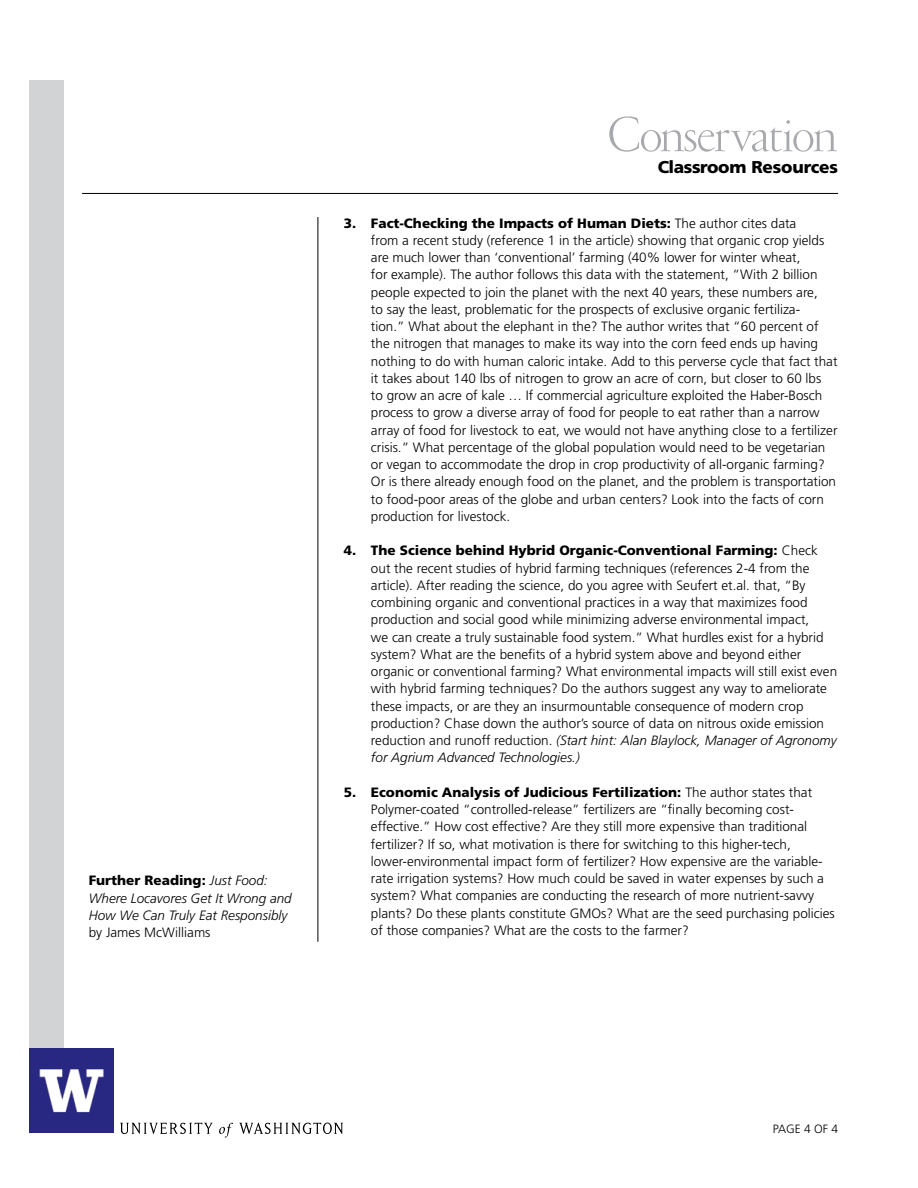
<style>
.page{position:relative;width:918px;height:1188px;background:#fff}
.page>*{position:absolute;margin:0;border:0;box-sizing:border-box;transform-origin:0 0}
.t1{font:300 54px "Garamond FB Display";letter-spacing:-.04em;color:#a7a9ac}
.t2{font:900 17.1px "Frutiger";letter-spacing:-.02em;color:#000}
.t3{font:300 13.5px/17.2px "Frutiger";color:#000}
.t4{font:italic 300 13.5px/17.2px "Frutiger";color:#000}
.t5{font:300 12px "Frutiger";color:#000}
.s1{font-weight:900;font-style:normal}
.s2{font-weight:900}
.s3{font-style:italic}
</style>
<div class="page">
<div style="left:29px;top:80px;width:35px;height:1053px;background:#d1d3d4"></div>
<img style="left:29px;top:1049px;width:84px;height:84px">
<svg style="left:120px;top:1123px;width:223px;height:15px"></svg>
<hr style="left:318px;top:217px;width:1px;height:725px;background:#000">
<hr style="left:82px;top:193px;width:756px;height:1px;background:#000">
<p class="t4" style="left:89px;top:872px;width:205px"><span class="s1">Further Reading:</span> Just Food:<br>Where Locavores Get It Wrong and<br>How We Can Truly Eat Responsibly</p>
<p class="t3" style="left:89px;top:924px;width:123px">by James McWilliams</p>
<h1 class="t1" style="left:607px;top:109px;width:232px">Conservation</h1>
<p class="t2" style="left:658px;top:157px;width:182px">Classroom Resources</p>
<p class="t3" style="left:371px;top:214px;width:468px;text-indent:-27px"><span class="s2">3. Fact-Checking the Impacts of Human Diets:</span> The author cites data<br>from a recent study (reference 1 in the article) showing that organic crop yields are much lower than ‘conventional’ farming (40% lower for winter wheat,<br>for example). The author follows this data with the statement, “With 2 billion people expected to join the planet with the next 40 years, these numbers are,<br>to say the least, problematic for the prospects of exclusive organic fertiliza-<br>tion.” What about the elephant in the? The author writes that “60 percent of the nitrogen that manages to make its way into the corn feed ends up having nothing to do with human caloric intake. Add to this perverse cycle that fact that it takes about 140 lbs of nitrogen to grow an acre of corn, but closer to 60 lbs<br>to grow an acre of kale … If commercial agriculture exploited the Haber-Bosch process to grow a diverse array of food for people to eat rather than a narrow array of food for livestock to eat, we would not have anything close to a fertilizer crisis.” What percentage of the global population would need to be vegetarian or vegan to accommodate the drop in crop productivity of all-organic farming?<br>Or is there already enough food on the planet, and the problem is transportation to food-poor areas of the globe and urban centers? Look into the facts of corn production for livestock.</p>
<p class="t3" style="left:371px;top:542px;width:468px;text-indent:-27px"><span class="s2">4. The Science behind Hybrid Organic-Conventional Farming:</span> Check out the recent studies of hybrid farming techniques (references 2-4 from the article). After reading the science, do you agree with Seufert et.al. that, “By combining organic and conventional practices in a way that maximizes food production and social good while minimizing adverse environmental impact,<br>we can create a truly sustainable food system.” What hurdles exist for a hybrid system? What are the benefits of a hybrid system above and beyond either organic or conventional farming? What environmental impacts will still exist even with hybrid farming techniques? Do the authors suggest any way to ameliorate these impacts, or are they an insurmountable consequence of modern crop production? Chase down the author’s source of data on nitrous oxide emission reduction and runoff reduction. <span class="s3">(Start hint: Alan Blaylock, Manager of Agronomy for Agrium Advanced Technologies.)</span></p>
<p class="t3" style="left:371px;top:784px;width:465px;text-indent:-27px"><span class="s2">5. Economic Analysis of Judicious Fertilization:</span> The author states that Polymer-coated “controlled-release” fertilizers are “finally becoming cost&shy;effective.” How cost effective? Are they still more expensive than traditional fertilizer? If so, what motivation is there for switching to this higher-tech, lower-environmental impact form of fertilizer? How expensive are the variable&shy;rate irrigation systems? How much could be saved in water expenses by such a system? What companies are conducting the research of more nutrient-savvy plants? Do these plants constitute GMOs? What are the seed purchasing policies of those companies? What are the costs to the farmer?</p>
<p class="t5" style="left:773px;top:1122px;width:67px">Page 4 of 4</p>
</div>
